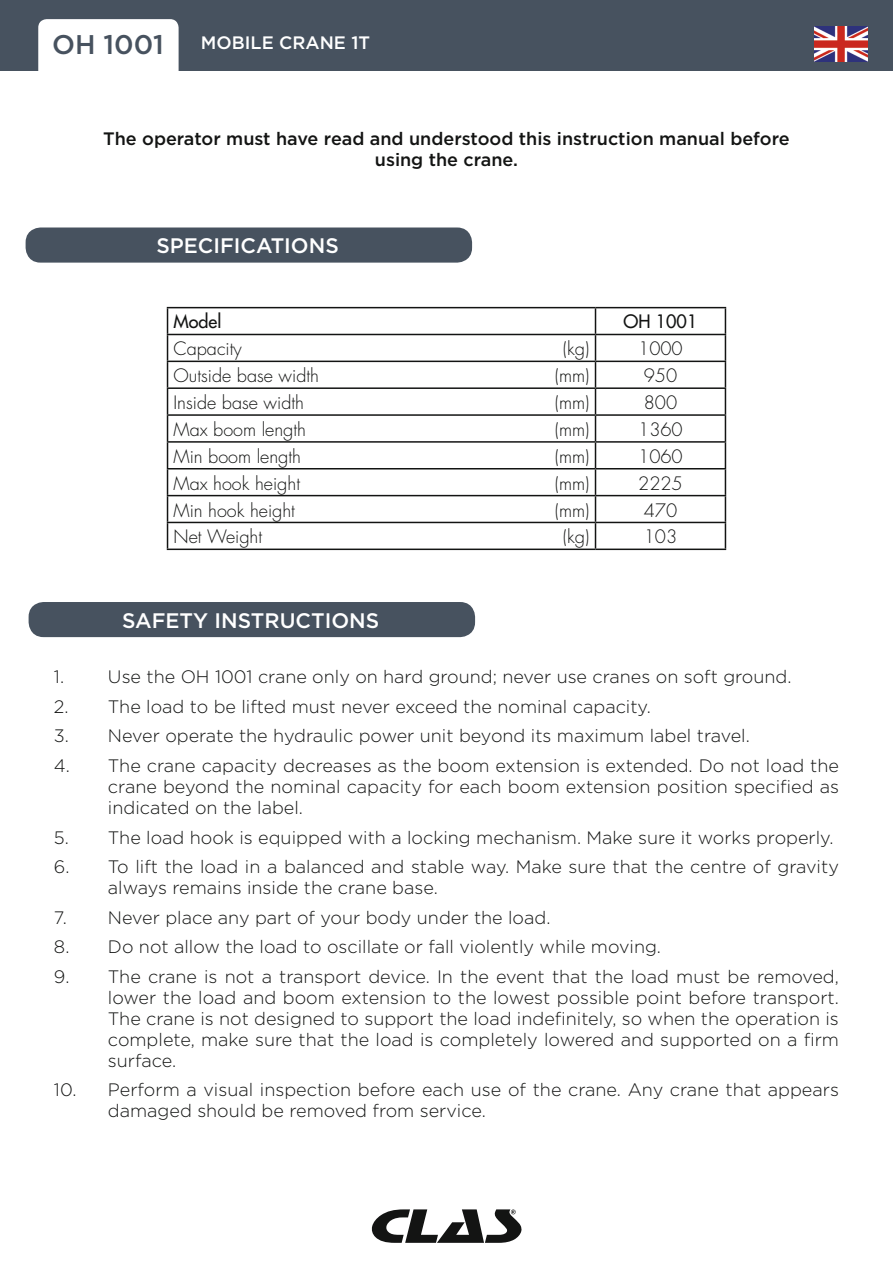
<style>
.page{position:relative;width:893px;height:1263px;background:#fff}
.page>*{position:absolute;margin:0;border:0;box-sizing:border-box;transform-origin:0 0}
.t1{font:500 27px "Gotham";color:#47525f}
.t2{font:500 21px "Gotham";color:#fff}
.t3{font:300 18px/21px "Gotham";color:#131413;text-align:justify}
.t4{font:300 18px "Futura Std";color:#131413}
.t5{font:500 18px/21px "Gotham";color:#131413;text-align:center}
.t6{font:500 18px "Gotham";color:#fff}
.t7{font:500 18px "Futura Std";color:#131413}
</style>
<div class="page">
<div style="left:0;top:0;width:893px;height:71px;background:#47525f"></div>
<div style="left:38px;top:19px;width:141px;height:70px;background:#fff;border-radius:9px"></div>
<svg style="left:371px;top:1209px;width:151px;height:34px"></svg>
<img style="left:814px;top:26px;width:53px;height:35px">
<div style="left:27px;top:229px;width:444px;height:32px;background:#47525f;border-radius:14px"></div>
<div style="left:26px;top:227px;width:446px;height:36px;border:3px solid #47525f;border-radius:14px"></div>
<div style="left:30px;top:603px;width:444px;height:33px;background:#47525f;border-radius:14px"></div>
<div style="left:29px;top:602px;width:446px;height:35px;border:3px solid #47525f;border-radius:14px"></div>
<hr style="left:167px;top:307px;width:428px;height:1px;background:#131413">
<hr style="left:595px;top:307px;width:131px;height:1px;background:#131413">
<hr style="left:167px;top:334px;width:428px;height:1px;background:#131413">
<hr style="left:595px;top:334px;width:131px;height:1px;background:#131413">
<hr style="left:167px;top:361px;width:428px;height:1px;background:#131413">
<hr style="left:595px;top:361px;width:131px;height:1px;background:#131413">
<hr style="left:167px;top:387px;width:428px;height:2px;background:#131413">
<hr style="left:595px;top:387px;width:131px;height:2px;background:#131413">
<hr style="left:167px;top:414px;width:428px;height:2px;background:#131413">
<hr style="left:595px;top:414px;width:131px;height:2px;background:#131413">
<hr style="left:167px;top:441px;width:428px;height:2px;background:#131413">
<hr style="left:595px;top:441px;width:131px;height:2px;background:#131413">
<hr style="left:167px;top:468px;width:428px;height:1px;background:#131413">
<hr style="left:595px;top:468px;width:131px;height:1px;background:#131413">
<hr style="left:167px;top:495px;width:428px;height:1px;background:#131413">
<hr style="left:595px;top:495px;width:131px;height:1px;background:#131413">
<hr style="left:167px;top:522px;width:428px;height:1px;background:#131413">
<svg style="left:167px;top:308px;width:1px;height:241px"></svg>
<hr style="left:595px;top:522px;width:131px;height:1px;background:#131413">
<svg style="left:595px;top:308px;width:1px;height:241px"></svg>
<svg style="left:725px;top:308px;width:1px;height:241px"></svg>
<hr style="left:167px;top:549px;width:428px;height:1px;background:#131413">
<hr style="left:595px;top:549px;width:131px;height:1px;background:#131413">
<h1 class="t1" style="left:52px;top:27px;width:113px">OH 1001</h1>
<p class="t6" style="left:201px;top:31px;width:171px">MOBILE CRANE 1T</p>
<p class="t5" style="left:103px;top:128px;width:688px">The operator must have read and understood this instruction manual before using the crane.</p>
<p class="t2" style="left:156px;top:232px;width:184px">SPECIFICATIONS</p>
<p class="t7" style="left:174px;top:311px;width:49px">Model</p>
<p class="t7" style="left:623px;top:311px;width:75px">OH 1001</p>
<p class="t4" style="left:174px;top:338px;width:70px">Capacity</p>
<p class="t4" style="left:563px;top:338px;width:28px">(kg)</p>
<p class="t4" style="left:638px;top:338px;width:46px">1000</p>
<p class="t4" style="left:174px;top:365px;width:147px">Outside base width</p>
<p class="t4" style="left:555px;top:365px;width:36px">(mm)</p>
<p class="t4" style="left:644px;top:365px;width:35px">950</p>
<p class="t4" style="left:174px;top:392px;width:132px">Inside base width</p>
<p class="t4" style="left:555px;top:392px;width:36px">(mm)</p>
<p class="t4" style="left:644px;top:392px;width:35px">800</p>
<p class="t4" style="left:174px;top:418px;width:134px">Max boom length</p>
<p class="t4" style="left:555px;top:418px;width:36px">(mm)</p>
<p class="t4" style="left:638px;top:418px;width:46px">1360</p>
<p class="t4" style="left:174px;top:445px;width:129px">Min boom length</p>
<p class="t4" style="left:555px;top:445px;width:36px">(mm)</p>
<p class="t4" style="left:638px;top:445px;width:46px">1060</p>
<p class="t4" style="left:174px;top:472px;width:128px">Max hook height</p>
<p class="t4" style="left:555px;top:472px;width:36px">(mm)</p>
<p class="t4" style="left:638px;top:472px;width:46px">2225</p>
<p class="t4" style="left:174px;top:499px;width:123px">Min hook height</p>
<p class="t4" style="left:555px;top:499px;width:36px">(mm)</p>
<p class="t4" style="left:644px;top:499px;width:35px">470</p>
<p class="t4" style="left:174px;top:526px;width:90px">Net Weight</p>
<p class="t4" style="left:563px;top:526px;width:28px">(kg)</p>
<p class="t4" style="left:644px;top:526px;width:35px">103</p>
<p class="t2" style="left:122px;top:607px;width:259px">SAFETY INSTRUCTIONS</p>
<p class="t3" style="left:54px;top:666px;width:12px">1.</p>
<p class="t3" style="left:108px;top:666px;width:685px">Use the OH 1001 crane only on hard ground; never use cranes on soft ground.</p>
<p class="t3" style="left:54px;top:696px;width:598px">2. The load to be lifted must never exceed the nominal capacity.</p>
<p class="t3" style="left:54px;top:725px;width:697px">3. Never operate the hydraulic power unit beyond its maximum label travel.</p>
<p class="t3" style="left:108px;top:755px;width:732px;text-indent:-54px">4. The crane capacity decreases as the boom extension is extended. Do not load the crane beyond the nominal capacity for each boom extension position specified as indicated on the label.</p>
<p class="t3" style="left:54px;top:826px;width:781px">5. The load hook is equipped with a locking mechanism. Make sure it works properly.</p>
<p class="t3" style="left:108px;top:856px;width:732px;text-indent:-54px">6. To lift the load in a balanced and stable way. Make sure that the centre of gravity always remains inside the crane base.</p>
<p class="t3" style="left:54px;top:906px;width:498px">7. Never place any part of your body under the load.</p>
<p class="t3" style="left:54px;top:936px;width:609px">8. Do not allow the load to oscillate or fall violently while moving.</p>
<p class="t3" style="left:108px;top:965px;width:732px;text-indent:-54px">9. The crane is not a transport device. In the event that the load must be removed, lower the load and boom extension to the lowest possible point before transport.<br>The crane is not designed to support the load indefinitely, so when the operation is complete, make sure that the load is completely lowered and supported on a firm surface.</p>
<p class="t3" style="left:108px;top:1079px;width:732px;text-indent:-54px">10. Perform a visual inspection before each use of the crane. Any crane that appears damaged should be removed from service.</p>
</div>
